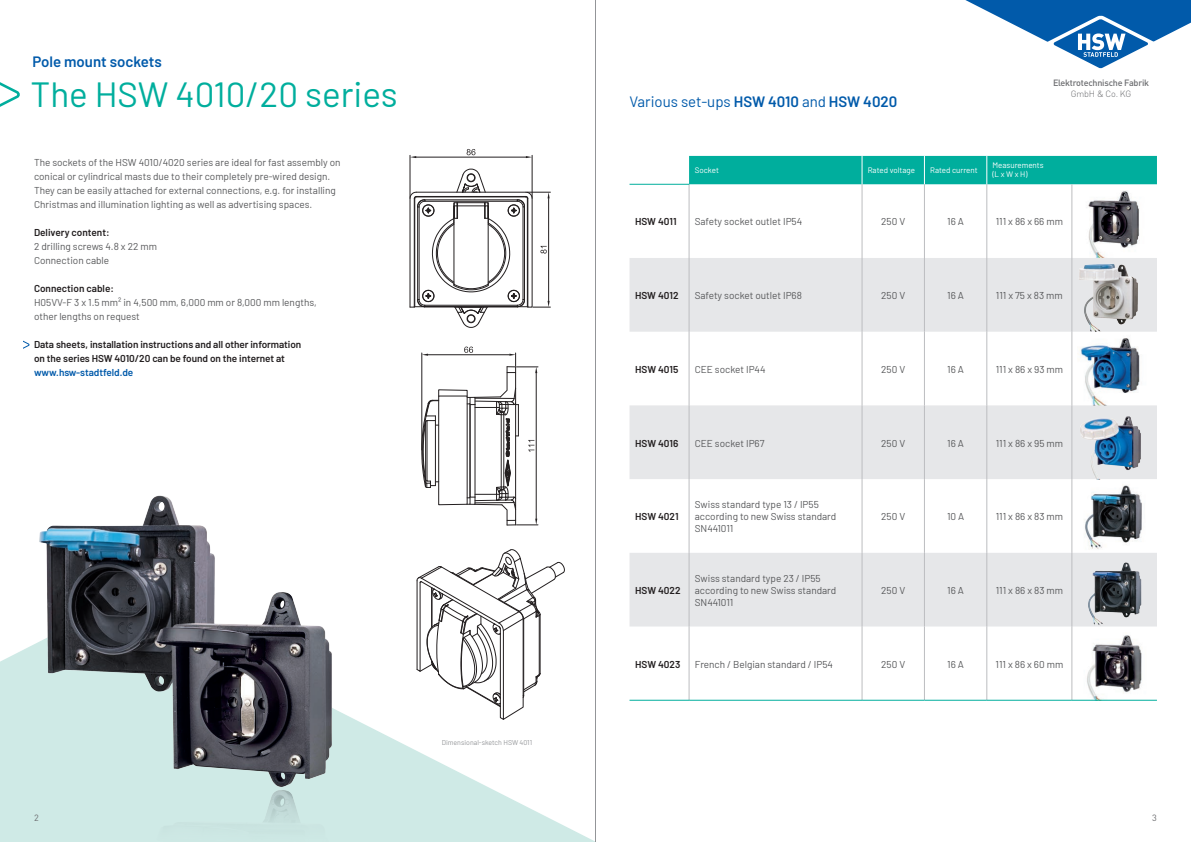
<style>
.page{position:relative;width:1191px;height:842px;background:#fff}
.page>*{position:absolute;margin:0;border:0;box-sizing:border-box;transform-origin:0 0}
.t1{font:35px "Barlow";color:#00ae9d}
.t2{font:15px "Barlow";color:#015aaa}
.t3{font:600 15px "Barlow";color:#015aaa}
.t4{font:10px/14px "Barlow";color:#57585a}
.t5{font:600 10px/14px "Barlow";letter-spacing:-.005em;color:#231f20}
.t6{font:600 10px "Barlow";letter-spacing:-.005em;color:#015aaa}
.t7{font:500 9px "DINOT";letter-spacing:-.025em;color:#6c6d70}
.t8{font:300 9px "DINOT";letter-spacing:-.025em;color:#6c6d70}
.t9{font:9px "DINOT";color:#6c6d70}
.t10{font:8px/9.6px "Barlow";color:#fff}
.t11{font:7px "Barlow";color:#939598}
.s1{font-weight:600}
</style>
<div class="page">
<hr style="left:410px;top:155px;width:1px;height:43px;background:#231f20">
<hr style="left:532px;top:155px;width:1px;height:43px;background:#231f20">
<hr style="left:416px;top:157px;width:110px;height:1px;background:#231f20">
<svg style="left:410px;top:156px;width:6px;height:2px"></svg>
<svg style="left:526px;top:156px;width:6px;height:2px"></svg>
<svg style="left:466px;top:149px;width:9px;height:6px"></svg>
<svg style="left:409px;top:169px;width:141px;height:159px"></svg>
<svg style="left:421px;top:347px;width:117px;height:179px"></svg>
<svg style="left:416px;top:549px;width:149px;height:55px"></svg>
<svg style="left:0;top:604px;width:595px;height:238px"></svg>
<img style="left:16px;top:495px;width:325px;height:347px">
<img style="left:1088px;top:191px;width:52px;height:67px">
<img style="left:1077px;top:635px;width:76px;height:65px">
<svg style="left:629px;top:258px;width:528px;height:368px;fill:#e6e7e9"></svg>
<div style="left:689px;top:156px;width:468px;height:28px;background:#00ae9d"></div>
<hr style="left:689px;top:185px;width:1px;height:73px;background:#bcbdc0">
<hr style="left:861px;top:184px;width:1px;height:74px;background:#bcbdc0">
<hr style="left:924px;top:184px;width:1px;height:74px;background:#bcbdc0">
<hr style="left:986px;top:184px;width:1px;height:74px;background:#bcbdc0">
<hr style="left:689px;top:258px;width:1px;height:74px;background:#bcbdc0">
<hr style="left:861px;top:258px;width:1px;height:74px;background:#bcbdc0">
<hr style="left:924px;top:258px;width:1px;height:74px;background:#bcbdc0">
<hr style="left:986px;top:258px;width:1px;height:74px;background:#bcbdc0">
<hr style="left:689px;top:332px;width:1px;height:73px;background:#bcbdc0">
<hr style="left:861px;top:332px;width:1px;height:73px;background:#bcbdc0">
<hr style="left:924px;top:332px;width:1px;height:73px;background:#bcbdc0">
<hr style="left:986px;top:332px;width:1px;height:73px;background:#bcbdc0">
<hr style="left:689px;top:405px;width:1px;height:74px;background:#bcbdc0">
<hr style="left:861px;top:405px;width:1px;height:74px;background:#bcbdc0">
<hr style="left:924px;top:405px;width:1px;height:74px;background:#bcbdc0">
<hr style="left:986px;top:405px;width:1px;height:74px;background:#bcbdc0">
<hr style="left:689px;top:479px;width:1px;height:74px;background:#bcbdc0">
<hr style="left:861px;top:479px;width:1px;height:74px;background:#bcbdc0">
<hr style="left:924px;top:479px;width:1px;height:74px;background:#bcbdc0">
<hr style="left:986px;top:479px;width:1px;height:74px;background:#bcbdc0">
<hr style="left:689px;top:553px;width:1px;height:73px;background:#bcbdc0">
<hr style="left:861px;top:553px;width:1px;height:73px;background:#bcbdc0">
<hr style="left:924px;top:553px;width:1px;height:73px;background:#bcbdc0">
<hr style="left:986px;top:553px;width:1px;height:73px;background:#bcbdc0">
<hr style="left:689px;top:626px;width:1px;height:74px;background:#bcbdc0">
<hr style="left:861px;top:626px;width:1px;height:74px;background:#bcbdc0">
<hr style="left:924px;top:626px;width:1px;height:74px;background:#bcbdc0">
<hr style="left:986px;top:626px;width:1px;height:74px;background:#bcbdc0">
<hr style="left:1071px;top:184px;width:1px;height:74px;background:#bcbdc0">
<hr style="left:1071px;top:258px;width:1px;height:74px;background:#bcbdc0">
<hr style="left:1071px;top:332px;width:1px;height:73px;background:#bcbdc0">
<hr style="left:1071px;top:405px;width:1px;height:74px;background:#bcbdc0">
<hr style="left:1071px;top:479px;width:1px;height:74px;background:#bcbdc0">
<hr style="left:1071px;top:553px;width:1px;height:73px;background:#bcbdc0">
<hr style="left:1071px;top:626px;width:1px;height:74px;background:#bcbdc0">
<hr style="left:629px;top:700px;width:60px;height:1px;background:#00ae9d">
<hr style="left:689px;top:700px;width:173px;height:1px;background:#00ae9d">
<hr style="left:862px;top:700px;width:62px;height:1px;background:#00ae9d">
<hr style="left:924px;top:700px;width:62px;height:1px;background:#00ae9d">
<hr style="left:986px;top:700px;width:85px;height:1px;background:#00ae9d">
<hr style="left:1071px;top:700px;width:86px;height:1px;background:#00ae9d">
<hr style="left:629px;top:184px;width:60px;height:1px;background:#00ae9d">
<svg style="left:965px;top:0;width:226px;height:69px"></svg>
<svg style="left:0;top:82px;width:20px;height:25px"></svg>
<img style="left:1077px;top:412px;width:69px;height:67px">
<svg style="left:23px;top:340px;width:7px;height:9px"></svg>
<img style="left:1074px;top:262px;width:71px;height:70px">
<img style="left:1077px;top:559px;width:75px;height:67px">
<hr style="left:595px;top:0;width:1px;height:842px;background:#939598">
<h2 class="t3" style="left:33px;top:50px;width:131px">Pole mount sockets</h2>
<h1 class="t1" style="left:30px;top:69px;width:368px">The HSW 4010/20 series</h1>
<p class="t4" style="left:34px;top:155px;width:308px">The sockets of the HSW 4010/4020 series are ideal for fast assembly on conical or cylindrical masts due to their completely pre-wired design.<br>They can be easily attached for external connections, e.g. for installing Christmas and illumination lighting as well as advertising spaces.</p>
<p class="t5" style="left:34px;top:225px;width:77px">Delivery content:</p>
<p class="t4" style="left:34px;top:239px;width:124px">2 drilling screws 4.8 x 22 mm<br>Connection cable</p>
<p class="t5" style="left:34px;top:281px;width:81px">Connection cable:</p>
<p class="t4" style="left:34px;top:295px;width:284px">H05VV-F 3 x 1.5 mm² in 4,500 mm, 6,000 mm or 8,000 mm lengths, other lengths on request</p>
<p class="t5" style="left:34px;top:337px;width:269px">Data sheets, installation instructions and all other information on the series HSW 4010/20 can be found on the internet at</p>
<p class="t6" style="left:34px;top:365px;width:101px">www.hsw-stadtfeld.de</p>
<p class="t11" style="left:442px;top:738px;width:92px">Dimensional-sketch HSW 4011</p>
<h2 class="t2" style="left:629px;top:90px;width:269px">Various set-ups <span class="s1">HSW 4010</span> and <span class="s1">HSW 4020</span></h2>
<p class="t7" style="left:1053px;top:77px;width:98px">Elektrotechnische Fabrik</p>
<p class="t8" style="left:1070px;top:87px;width:62px">GmbH &amp; Co. KG</p>
<p class="t10" style="left:694px;top:164px;width:26px">Socket</p>
<p class="t10" style="left:867px;top:164px;width:49px">Rated voltage</p>
<p class="t10" style="left:930px;top:164px;width:49px">Rated current</p>
<p class="t10" style="left:992px;top:160px;width:53px">Measurements (L x W x H)</p>
<p class="t5" style="left:635px;top:214px;width:43px">HSW 4011</p>
<p class="t4" style="left:694px;top:214px;width:109px">Safety socket outlet IP54</p>
<p class="t4" style="left:881px;top:214px;width:26px">250 V</p>
<p class="t4" style="left:947px;top:214px;width:18px">16 A</p>
<p class="t4" style="left:995px;top:214px;width:69px">111 x 86 x 66 mm</p>
<p class="t5" style="left:635px;top:288px;width:45px">HSW 4012</p>
<p class="t4" style="left:694px;top:288px;width:109px">Safety socket outlet IP68</p>
<p class="t4" style="left:881px;top:288px;width:26px">250 V</p>
<p class="t4" style="left:947px;top:288px;width:18px">16 A</p>
<p class="t4" style="left:996px;top:288px;width:68px">111 x 75 x 83 mm</p>
<p class="t5" style="left:635px;top:361px;width:45px">HSW 4015</p>
<p class="t4" style="left:695px;top:361px;width:72px">CEE socket IP44</p>
<p class="t4" style="left:881px;top:361px;width:26px">250 V</p>
<p class="t4" style="left:947px;top:361px;width:18px">16 A</p>
<p class="t4" style="left:995px;top:361px;width:69px">111 x 86 x 93 mm</p>
<p class="t5" style="left:635px;top:435px;width:45px">HSW 4016</p>
<p class="t4" style="left:695px;top:435px;width:71px">CEE socket IP67</p>
<p class="t4" style="left:881px;top:435px;width:26px">250 V</p>
<p class="t4" style="left:947px;top:435px;width:18px">16 A</p>
<p class="t4" style="left:995px;top:435px;width:69px">111 x 86 x 95 mm</p>
<p class="t5" style="left:635px;top:509px;width:45px">HSW 4021</p>
<p class="t4" style="left:695px;top:498px;width:143px;line-height:12px">Swiss standard type 13 / IP55 according to new Swiss standard<br>SN441011</p>
<p class="t5" style="left:635px;top:582px;width:47px">HSW 4022</p>
<p class="t4" style="left:695px;top:572px;width:143px;line-height:12px">Swiss standard type 23 / IP55 according to new Swiss standard<br>SN441011</p>
<p class="t4" style="left:881px;top:509px;width:26px">250 V</p>
<p class="t4" style="left:947px;top:509px;width:19px">10 A</p>
<p class="t4" style="left:995px;top:509px;width:69px">111 x 86 x 83 mm</p>
<p class="t4" style="left:881px;top:583px;width:26px">250 V</p>
<p class="t4" style="left:947px;top:583px;width:18px">16 A</p>
<p class="t4" style="left:995px;top:583px;width:69px">111 x 86 x 83 mm</p>
<p class="t5" style="left:635px;top:656px;width:47px">HSW 4023</p>
<p class="t4" style="left:695px;top:656px;width:140px">French / Belgian standard / IP54</p>
<p class="t4" style="left:881px;top:656px;width:26px">250 V</p>
<p class="t4" style="left:947px;top:656px;width:18px">16 A</p>
<p class="t4" style="left:995px;top:656px;width:69px">111 x 86 x 60 mm</p>
<p class="t9" style="left:34px;top:811px;width:6px">2</p>
<p class="t9" style="left:1152px;top:811px;width:6px">3</p>
</div>
